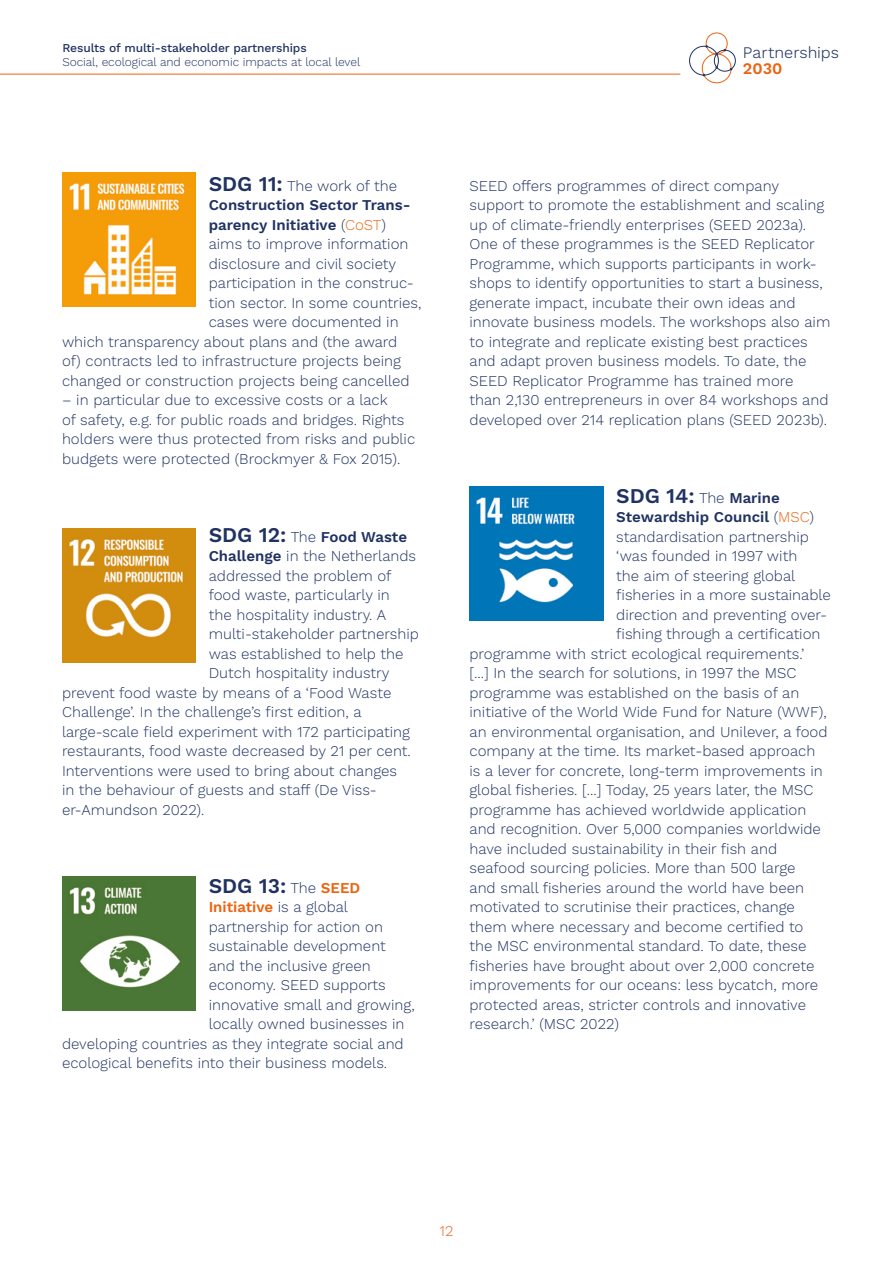
<style>
.page{position:relative;width:893px;height:1263px;background:#fff}
.page>*{position:absolute;margin:0;border:0;box-sizing:border-box;transform-origin:0 0}
.t1{font:600 21px "Work Sans";color:#1f3262}
.t2{font:300 16.2px "Work Sans";color:#1f3262}
.t3{font:600 16.2px "Work Sans";color:#ec6411}
.t4{font:300 15px/19.5px "Work Sans";color:#1f3262}
.t5{font:600 15px "Work Sans";color:#1f3262}
.t6{font:600 15px "Work Sans";color:#ec6411}
.t7{font:300 15px "Work Sans";color:#ec6411}
.t8{font:300 12px "Work Sans";letter-spacing:-.005em;color:#1f3262}
.t9{font:500 12px "Work Sans";letter-spacing:-.005em;color:#1f3262}
.s1{font-weight:600;font-size:21px}
.s2{font-weight:300}
.s3{font-weight:300;color:#ec6411}
.s4{font-size:21px}
.s5{font-weight:600}
.s6{font-weight:300;font-size:15px}
.s7{font-size:15px;color:#ec6411}
.s8{font-weight:300;color:#1f3262}
.s9{font-size:15px}
</style>
<div class="page">
<hr style="left:0;top:74px;width:680px;height:1px;background:#ec6411">
<div style="left:702px;top:54px;width:29px;height:29px;border:1px solid #ec6411;border-radius:50%"></div>
<div style="left:706px;top:33px;width:22px;height:21px;border:1px solid #ec6411;border-radius:50%"></div>
<svg style="left:689px;top:45px;width:47px;height:31px"></svg>
<img style="left:62px;top:173px;width:134px;height:134px">
<img style="left:62px;top:528px;width:134px;height:134px">
<img style="left:62px;top:876px;width:134px;height:134px">
<img style="left:469px;top:486px;width:134px;height:134px">
<p class="t9" style="left:62px;top:41px;width:246px">Results of multi-stakeholder partnerships</p>
<p class="t8" style="left:62px;top:55px;width:300px">Social, ecological and economic impacts at local level</p>
<p class="t4" style="left:209px;top:176px;width:190px"><span class="s1">SDG 11:</span> The work of the</p>
<p class="t5" style="left:209px;top:196px;width:203px">Construction Sector Trans-</p>
<p class="t5" style="left:209px;top:216px;width:179px">parency Initiative <span class="s2">(</span><span class="s3">CoST</span><span class="s2">)</span></p>
<p class="t4" style="left:209px;top:235px;width:201px">aims to improve information</p>
<p class="t4" style="left:209px;top:254px;width:189px">disclosure and civil society</p>
<p class="t4" style="left:209px;top:274px;width:207px">participation in the construc-</p>
<p class="t4" style="left:209px;top:293px;width:214px">tion sector. In some countries,</p>
<p class="t4" style="left:209px;top:313px;width:191px">cases were documented in</p>
<p class="t4" style="left:62px;top:332px;width:337px">which transparency about plans and (the award</p>
<p class="t4" style="left:62px;top:352px;width:340px">of) contracts led to infrastructure projects being</p>
<p class="t4" style="left:62px;top:371px;width:349px">changed or construction projects being cancelled</p>
<p class="t4" style="left:62px;top:391px;width:355px">– in particular due to excessive costs or a lack<br>of safety, e.g. for public roads and bridges. Rights holders were thus protected from risks and public budgets were protected (Brockmyer &amp; Fox 2015).</p>
<p class="t5" style="left:209px;top:528px;width:200px"><span class="s4">SDG 12:</span> <span class="s2">The</span> Food Waste</p>
<p class="t4" style="left:209px;top:547px;width:209px"><span class="s5">Challenge</span> in the Netherlands</p>
<p class="t4" style="left:209px;top:566px;width:184px">addressed the problem of</p>
<p class="t4" style="left:209px;top:586px;width:183px">food waste, particularly in</p>
<p class="t4" style="left:209px;top:605px;width:179px">the hospitality industry. A</p>
<p class="t4" style="left:209px;top:625px;width:212px">multi-stakeholder partnership</p>
<p class="t4" style="left:209px;top:644px;width:196px">was established to help the</p>
<p class="t4" style="left:209px;top:664px;width:182px">Dutch hospitality industry</p>
<p class="t4" style="left:62px;top:683px;width:331px">prevent food waste by means of a ‘Food Waste</p>
<p class="t4" style="left:62px;top:703px;width:301px">Challenge’. In the challenge’s first edition, a</p>
<p class="t4" style="left:62px;top:722px;width:349px">large-scale field experiment with 172 participating</p>
<p class="t4" style="left:62px;top:742px;width:350px">restaurants, food waste decreased by 21 per cent.</p>
<p class="t4" style="left:62px;top:761px;width:337px">Interventions were used to bring about changes</p>
<p class="t4" style="left:62px;top:781px;width:316px">in the behaviour of guests and staff (De Viss-</p>
<p class="t4" style="left:62px;top:800px;width:144px">er-Amundson 2022).</p>
<h1 class="t1" style="left:209px;top:873px;width:153px">SDG 13: <span class="s6">The</span> <span class="s7">SEED</span></h1>
<p class="t6" style="left:209px;top:898px;width:141px">Initiative <span class="s8">is a global</span></p>
<p class="t4" style="left:209px;top:917px;width:176px">partnership for action on</p>
<p class="t4" style="left:209px;top:937px;width:179px">sustainable development</p>
<p class="t4" style="left:209px;top:956px;width:164px">and the inclusive green</p>
<p class="t4" style="left:209px;top:976px;width:179px">economy. SEED supports</p>
<p class="t4" style="left:209px;top:995px;width:207px">innovative small and growing,</p>
<p class="t4" style="left:209px;top:1015px;width:197px">locally owned businesses in</p>
<p class="t4" style="left:62px;top:1034px;width:343px">developing countries as they integrate social and</p>
<p class="t4" style="left:62px;top:1054px;width:327px">ecological benefits into their business models.</p>
<p class="t2" style="left:743px;top:43px;width:98px">Partnerships</p>
<p class="t3" style="left:743px;top:59px;width:41px">2030</p>
<p class="t4" style="left:469px;top:176px;width:362px">SEED offers programmes of direct company support to promote the establishment and scaling up of climate-friendly enterprises (SEED 2023a).<br>One of these programmes is the SEED Replicator Programme, which supports participants in work&shy;shops to identify opportunities to start a business, generate impact, incubate their own ideas and innovate business models. The workshops also aim to integrate and replicate existing best practices and adapt proven business models. To date, the SEED Replicator Programme has trained more<br>than 2,130 entrepreneurs in over 84 workshops and developed over 214 replication plans (SEED 2023b).</p>
<h1 class="t1" style="left:616px;top:483px;width:165px">SDG 14: <span class="s6">The</span> <span class="s9">Marine</span></h1>
<p class="t5" style="left:616px;top:508px;width:199px">Stewardship Council <span class="s2">(</span><span class="s3">MSC</span><span class="s2">)</span></p>
<p class="t4" style="left:616px;top:527px;width:194px">standardisation partnership</p>
<p class="t4" style="left:616px;top:547px;width:183px">‘was founded in 1997 with</p>
<p class="t4" style="left:616px;top:566px;width:181px">the aim of steering global</p>
<p class="t4" style="left:616px;top:586px;width:216px">fisheries in a more sustainable</p>
<p class="t4" style="left:616px;top:605px;width:212px">direction and preventing over-</p>
<p class="t4" style="left:616px;top:625px;width:206px">fishing through a certification</p>
<p class="t4" style="left:469px;top:644px;width:336px">programme with strict ecological requirements.’</p>
<p class="t4" style="left:469px;top:664px;width:328px">[...] In the search for solutions, in 1997 the MSC</p>
<p class="t4" style="left:469px;top:683px;width:331px">programme was established on the basis of an</p>
<p class="t4" style="left:469px;top:703px;width:359px">initiative of the World Wide Fund for Nature (WWF),</p>
<p class="t4" style="left:469px;top:722px;width:360px">an environmental organisation, and Unilever, a food</p>
<p class="t4" style="left:469px;top:742px;width:347px">company at the time. Its market-based approach</p>
<p class="t4" style="left:469px;top:761px;width:355px">is a lever for concrete, long-term improvements in</p>
<p class="t4" style="left:469px;top:781px;width:346px">global fisheries. [...] Today, 25 years later, the MSC</p>
<p class="t4" style="left:469px;top:800px;width:338px">programme has achieved worldwide application</p>
<p class="t4" style="left:469px;top:820px;width:353px">and recognition. Over 5,000 companies worldwide</p>
<p class="t4" style="left:469px;top:839px;width:309px">have included sustainability in their fish and</p>
<p class="t4" style="left:469px;top:859px;width:327px">seafood sourcing policies. More than 500 large</p>
<p class="t4" style="left:469px;top:878px;width:336px">and small fisheries around the world have been</p>
<p class="t4" style="left:469px;top:898px;width:327px">motivated to scrutinise their practices, change</p>
<p class="t4" style="left:469px;top:917px;width:335px">them where necessary and become certified to</p>
<p class="t4" style="left:469px;top:937px;width:338px">the MSC environmental standard. To date, these</p>
<p class="t4" style="left:469px;top:956px;width:346px">fisheries have brought about over 2,000 concrete</p>
<p class="t4" style="left:469px;top:976px;width:350px">improvements for our oceans: less bycatch, more</p>
<p class="t4" style="left:469px;top:995px;width:338px">protected areas, stricter controls and innovative</p>
<p class="t4" style="left:469px;top:1015px;width:151px">research.’ (MSC 2022)</p>
<p class="t7" style="left:440px;top:1222px;width:15px">12</p>
</div>
